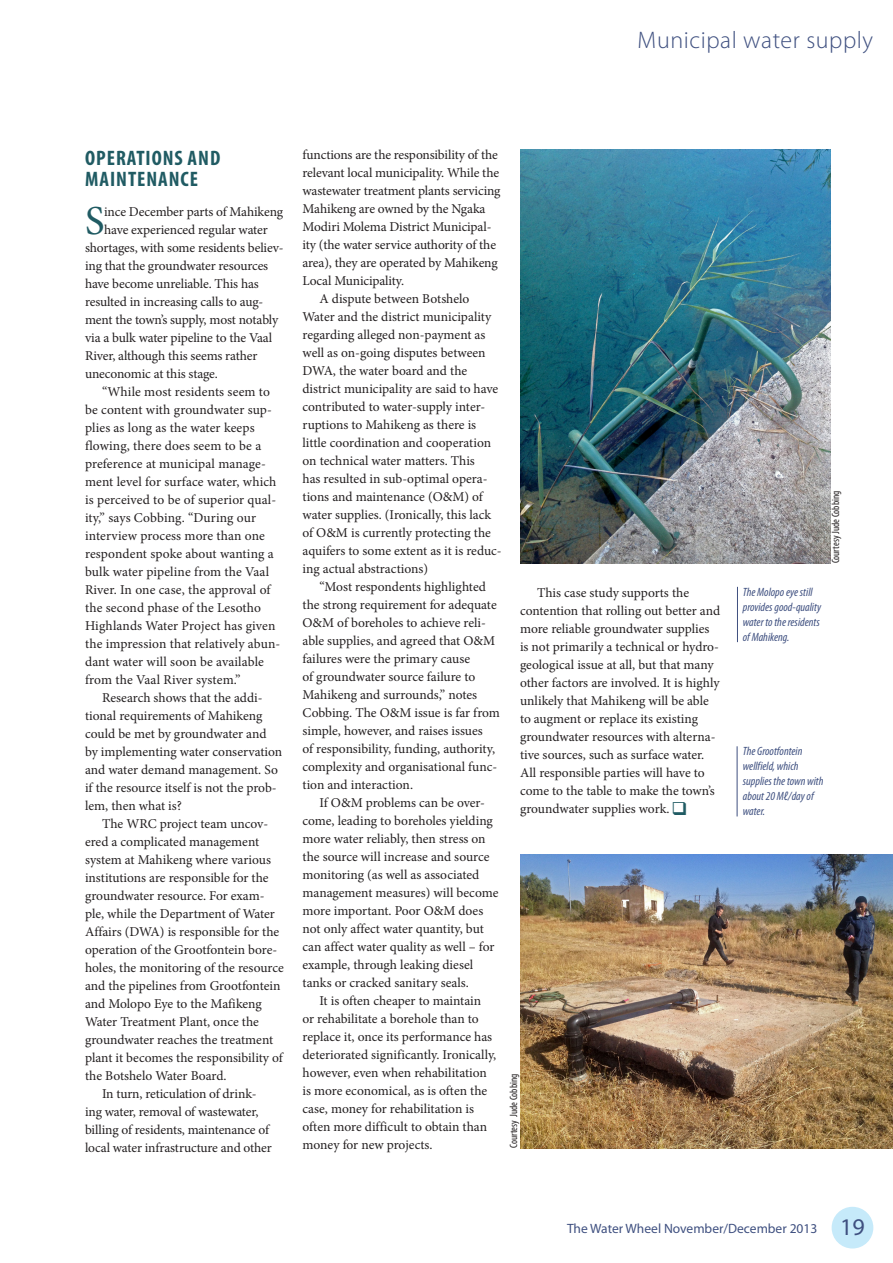
<style>
.page{position:relative;width:893px;height:1263px;background:#fff}
.page>*{position:absolute;margin:0;border:0;box-sizing:border-box;transform-origin:0 0}
.drop_cap_2{font:41.25px "Minion Pro";color:#205b63}
.t1{font:300 24px "Myriad Pro";letter-spacing:.025em;color:#3f5080}
.Heading_caps{font:700 condensed 21px/21px "Myriad Pro";letter-spacing:.045em;color:#205b63}
.Body_text{font:13.5px/18px "Minion Pro";letter-spacing:-.005em;color:#231f20}
.drop_cap_2-2{font:13.5px "Minion Pro";letter-spacing:-.01em;color:#231f20}
.t2{font:13.5px "Myriad Pro";color:#3f5080}
.t3{font:italic condensed 12px/15px "Myriad Pro";color:#3f5080}
.Photo_credit{font:condensed 10.65px "Myriad Pro";color:#231f20}
.s1{font-size:24px}
</style>
<div class="page">
<div style="left:832px;top:1207px;width:41px;height:41px;background:#c6eafa;border-radius:50%"></div>
<img style="left:520px;top:855px;width:373px;height:293px">
<img style="left:520px;top:150px;width:310px;height:413px">
<hr style="left:737px;top:587px;width:1px;height:55px;background:#3f5080">
<hr style="left:737px;top:746px;width:1px;height:70px;background:#3f5080">
<h2 class="t1" style="left:638px;top:26px;width:237px">Municipal water supply</h2>
<p class="Heading_caps" style="left:85px;top:147px;width:137px">OPERATIONS AND<br>MAINTENANCE</p>
<p class="drop_cap_2" style="left:85px;top:193px;width:21px">S</p>
<p class="drop_cap_2-2" style="left:104px;top:202px;width:180px">ince December parts of Mahikeng</p>
<p class="drop_cap_2-2" style="left:104px;top:220px;width:165px">have experienced regular water</p>
<p class="drop_cap_2-2" style="left:85px;top:238px;width:200px">shortages, with some residents believ-</p>
<p class="drop_cap_2-2" style="left:85px;top:256px;width:185px">ing that the groundwater resources</p>
<p class="drop_cap_2-2" style="left:85px;top:274px;width:175px">have become unreliable. This has</p>
<p class="drop_cap_2-2" style="left:85px;top:292px;width:180px">resulted in increasing calls to aug-</p>
<p class="drop_cap_2-2" style="left:85px;top:310px;width:195px">ment the town’s supply, most notably</p>
<p class="drop_cap_2-2" style="left:85px;top:328px;width:189px">via a bulk water pipeline to the Vaal</p>
<p class="drop_cap_2-2" style="left:85px;top:346px;width:174px">River, although this seems rather</p>
<p class="drop_cap_2-2" style="left:85px;top:364px;width:134px">uneconomic at this stage.</p>
<p class="Body_text" style="left:85px;top:382px;width:197px;text-indent:17px">“While most residents seem to be content with groundwater sup&shy;plies as long as the water keeps flowing, there does seem to be a preference at municipal manage&shy;ment level for surface water, which is perceived to be of superior qual&shy;ity,” says Cobbing. “During our interview process more than one respondent spoke about wanting a bulk water pipeline from the Vaal<br>River. In one case, the approval of the second phase of the Lesotho<br>Highlands Water Project has given the impression that relatively abun&shy;dant water will soon be available from the Vaal River system.”</p>
<p class="Body_text" style="left:85px;top:688px;width:199px;text-indent:17px">Research shows that the addi&shy;tional requirements of Mahikeng could be met by groundwater and by implementing water conservation and water demand management. So if the resource itself is not the prob&shy;lem, then what is?</p>
<p class="Body_text" style="left:85px;top:814px;width:200px;text-indent:17px">The WRC project team uncov&shy;ered a complicated management system at Mahikeng where various institutions are responsible for the groundwater resource. For exam&shy;ple, while the Department of Water Affairs (DWA) is responsible for the operation of the Grootfontein bore&shy;holes, the monitoring of the resource and the pipelines from Grootfontein and Molopo Eye to the Mafikeng Water Treatment Plant, once the groundwater reaches the treatment plant it becomes the responsibility of the Botshelo Water Board.</p>
<p class="Body_text" style="left:85px;top:1084px;width:188px;text-indent:17px">In turn, reticulation of drink&shy;ing water, removal of wastewater, billing of residents, maintenance of local water infrastructure and other</p>
<p class="Body_text" style="left:302px;top:145px;width:200px">functions are the responsibility of the relevant local municipality. While the wastewater treatment plants servicing Mahikeng are owned by the Ngaka Modiri Molema District Municipal&shy;ity (the water service authority of the area), they are operated by Mahikeng Local Municipality.</p>
<p class="Body_text" style="left:302px;top:289px;width:201px;text-indent:17px">A dispute between Botshelo Water and the district municipality regarding alleged non-payment as well as on-going disputes between DWA, the water board and the district municipality are said to have contributed to water-supply inter&shy;ruptions to Mahikeng as there is little coordination and cooperation on technical water matters. This<br>has resulted in sub-optimal opera&shy;tions and maintenance (O&amp;M) of water supplies. (Ironically, this lack of O&amp;M is currently protecting the aquifers to some extent as it is reduc&shy;ing actual abstractions)</p>
<p class="Body_text" style="left:302px;top:577px;width:199px;text-indent:17px">“Most respondents highlighted the strong requirement for adequate O&amp;M of boreholes to achieve reli&shy;able supplies, and agreed that O&amp;M failures were the primary cause<br>of groundwater source failure to Mahikeng and surrounds,” notes Cobbing. The O&amp;M issue is far from simple, however, and raises issues<br>of responsibility, funding, authority, complexity and organisational func&shy;tion and interaction.</p>
<p class="Body_text" style="left:302px;top:793px;width:197px;text-indent:17px">If O&amp;M problems can be over&shy;come, leading to boreholes yielding more water reliably, then stress on the source will increase and source monitoring (as well as associated management measures) will become more important. Poor O&amp;M does not only affect water quantity, but can affect water quality as well – for example, through leaking diesel tanks or cracked sanitary seals.</p>
<p class="Body_text" style="left:302px;top:991px;width:195px;text-indent:17px">It is often cheaper to maintain<br>or rehabilitate a borehole than to replace it, once its performance has deteriorated significantly. Ironically, however, even when rehabilitation is more economical, as is often the case, money for rehabilitation is often more difficult to obtain than money for new projects.</p>
<p class="Body_text" style="left:520px;top:583px;width:202px;text-indent:17px">This case study supports the contention that rolling out better and more reliable groundwater supplies is not primarily a technical or hydro&shy;geological issue at all, but that many other factors are involved. It is highly unlikely that Mahikeng will be able to augment or replace its existing groundwater resources with alterna&shy;tive sources, such as surface water.<br>All responsible parties will have to come to the table to make the town’s groundwater supplies work.</p>
<p class="Photo_credit" style="left:507px;top:1148px;width:76px;rotate:-90deg">Courtesy Jude Cobbing</p>
<p class="t3" style="left:743px;top:584px;width:80px">The Molopo eye still provides good-quality water to the residents of Mahikeng.</p>
<p class="Photo_credit" style="left:829px;top:563px;width:74px;rotate:-90deg">Courtesy Jude Cobbing</p>
<p class="t3" style="left:743px;top:744px;width:82px">The Grootfontein wellfield, which supplies the town with about 20 Mℓ/day of water.</p>
<p class="t2" style="left:567px;top:1220px;width:299px">The Water Wheel November/December 2013 <span class="s1">19</span></p>
</div>
